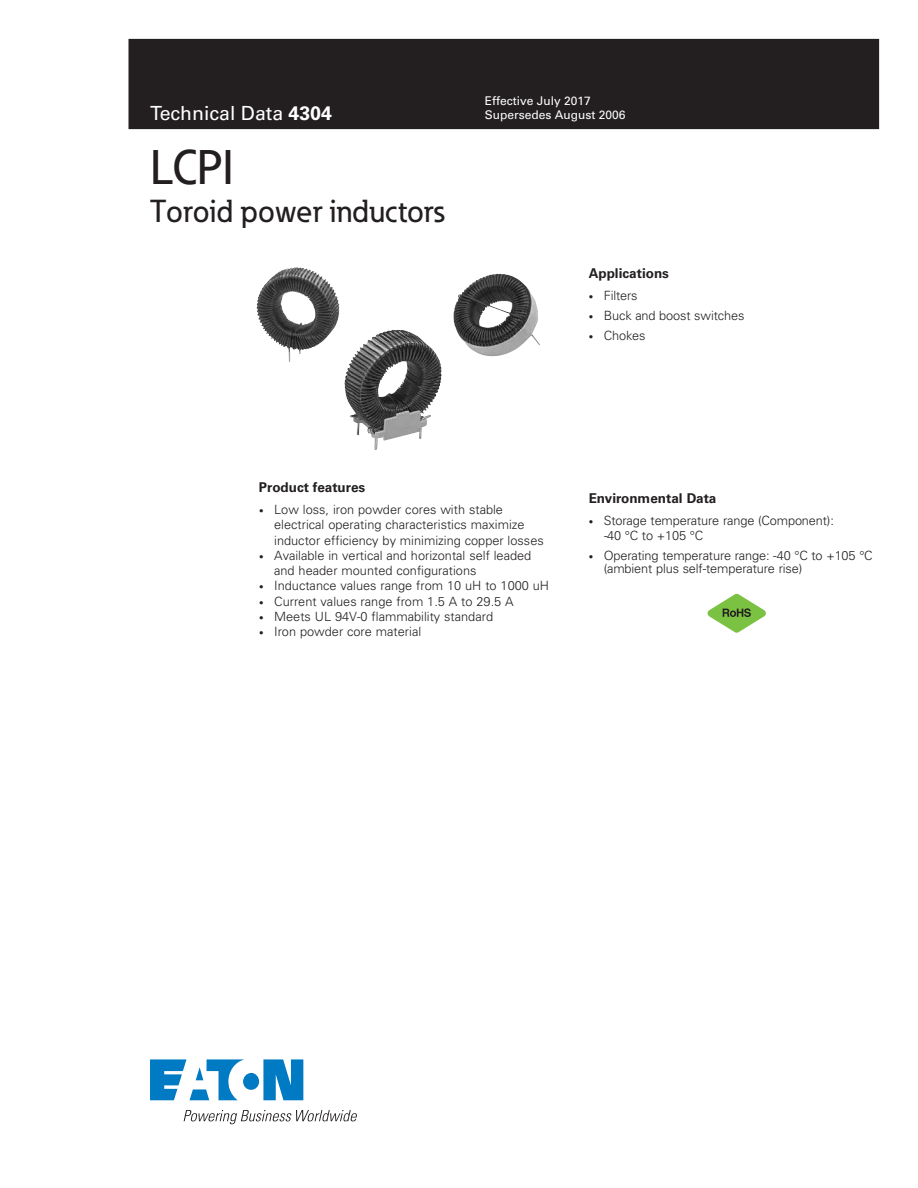
<style>
.page{position:relative;width:918px;height:1188px;background:#fff}
.page>*{position:absolute;margin:0;border:0;box-sizing:border-box;transform-origin:0 0}
._00_Product{font:500 48px "Eaton";color:#231f20}
._00_Product-2{font:500 31.5px "Eaton";color:#231f20}
._00_Application{font:19.5px "Univers LT Std";color:#fff}
._01_Head2{font:700 13.5px "Univers LT Std";color:#231f20}
.t1{font:300 12.75px/15.3px "Univers";color:#231f20}
.t2{font:12px/14.4px "Univers LT Std";color:#fff}
.s1{font-weight:700}
.s2{font-size:9px}
</style>
<div class="page">
<svg style="left:150px;top:1059px;width:153px;height:41px"></svg>
<svg style="left:184px;top:1110px;width:173px;height:14px"></svg>
<div style="left:129px;top:39px;width:750px;height:90px;background:#231f20"></div>
<svg style="left:708px;top:594px;width:58px;height:39px"></svg>
<img style="left:256px;top:267px;width:83px;height:95px">
<img style="left:459px;top:286px;width:53px;height:42px">
<img style="left:344px;top:331px;width:98px;height:119px">
<p class="_00_Application" style="left:150px;top:102px;width:183px">Technical Data <span class="s1">4304</span></p>
<p class="t2" style="left:485px;top:94px;width:142px">Effective July 2017<br>Supersedes August 2006</p>
<p class="_00_Product" style="left:150px;top:138px;width:85px">LCPI</p>
<p class="_00_Product-2" style="left:150px;top:191px;width:296px">Toroid power inductors</p>
<p class="_01_Head2" style="left:589px;top:266px;width:82px">Applications</p>
<p class="t1" style="left:589px;top:288px;width:50px"><span class="s2">•</span> Filters</p>
<p class="t1" style="left:589px;top:308px;width:157px"><span class="s2">•</span> Buck and boost switches</p>
<p class="t1" style="left:589px;top:328px;width:58px"><span class="s2">•</span> Chokes</p>
<p class="_01_Head2" style="left:259px;top:479px;width:108px">Product features</p>
<p class="t1" style="left:274px;top:502px;width:271px;text-indent:-15px"><span class="s2">•</span> Low loss, iron powder cores with stable electrical operating characteristics maximize inductor efficiency by minimizing copper losses</p>
<p class="t1" style="left:274px;top:548px;width:259px;text-indent:-15px"><span class="s2">•</span> Available in vertical and horizontal self leaded and header mounted configurations</p>
<p class="t1" style="left:259px;top:578px;width:291px"><span class="s2">•</span> Inductance values range from 10 uH to 1000 uH</p>
<p class="t1" style="left:259px;top:594px;width:256px"><span class="s2">•</span> Current values range from 1.5 A to 29.5 A</p>
<p class="t1" style="left:259px;top:609px;width:235px"><span class="s2">•</span> Meets UL 94V-0 flammability standard</p>
<p class="t1" style="left:259px;top:624px;width:164px"><span class="s2">•</span> Iron powder core material</p>
<p class="_01_Head2" style="left:589px;top:491px;width:129px">Environmental Data</p>
<p class="t1" style="left:604px;top:513px;width:231px;line-height:14.7px;text-indent:-15px"><span class="s2">•</span> Storage temperature range (Component): -40 °C to +105 °C</p>
<p class="t1" style="left:604px;top:548px;width:271px;line-height:13.5px;text-indent:-15px"><span class="s2">•</span> Operating temperature range: -40 °C to +105 °C (ambient plus self-temperature rise)</p>
</div>
